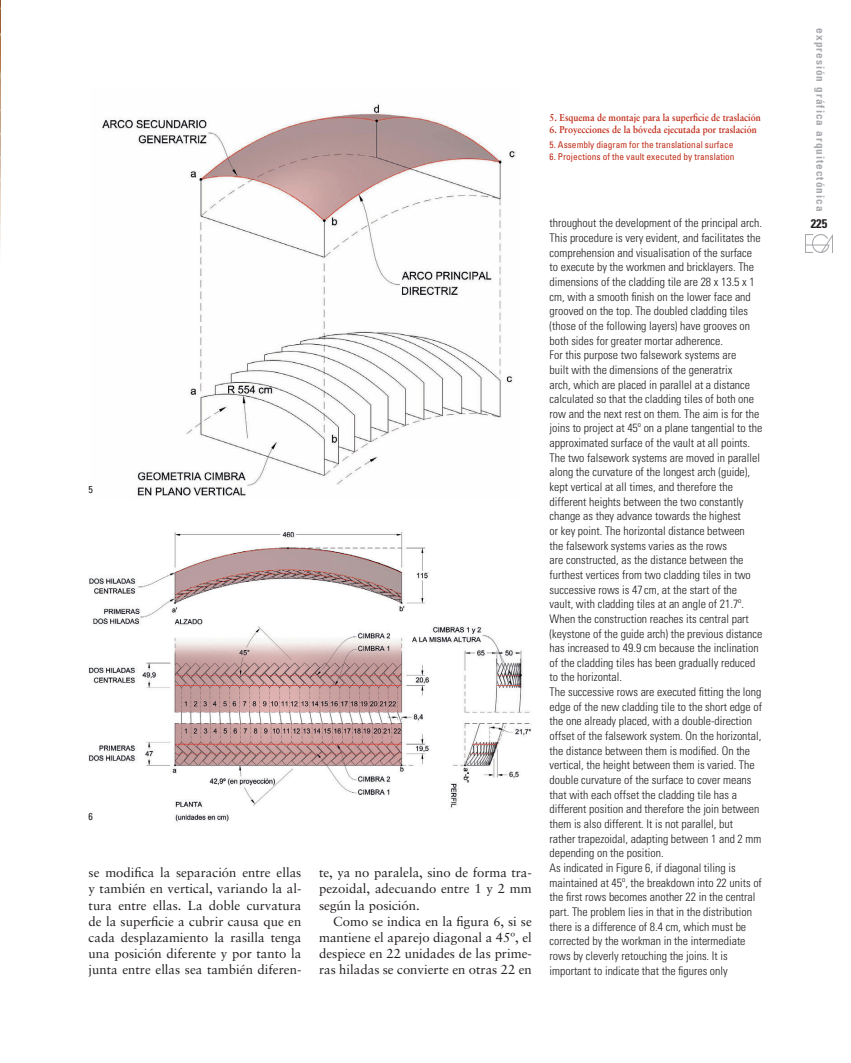
<style>
.page{position:relative;width:851px;height:1063px;background:#fff}
.page>*{position:absolute;margin:0;border:0;box-sizing:border-box;transform-origin:0 0}
.t1{font:13.12px/16.2px "Sabon";color:#231f20;text-align:justify}
.t2{font:700 condensed 12.5px "Univers";color:#231f20}
.t3{font:300 condensed 11.88px/14.6px "Univers";color:#231f20}
.t4{font:700 condensed 11.25px "Univers";letter-spacing:.09em;color:#a8a9ad}
.t5{font:700 10px "Sabon";color:#c02d19;scale:.9 1}
.t6{font:condensed 10px "Univers";color:#231f20}
.t7{font:condensed 9.38px "Univers";color:#c02d19}
</style>
<div class="page">
<img style="left:805px;top:235px;width:27px;height:17px">
<img style="left:0;top:0;width:1px;height:247px">
<img style="left:102px;top:104px;width:414px;height:393px">
<img style="left:89px;top:531px;width:442px;height:291px">
<p class="t5" style="left:549px;top:111px;width:236px">5. esquema de montaje para la superficie de traslación</p>
<p class="t5" style="left:549px;top:123px;width:232px">6. proyecciones de la bóveda ejecutada por traslación</p>
<p class="t7" style="left:549px;top:139px;width:185px">5. Assembly diagram for the translational surface</p>
<p class="t7" style="left:549px;top:151px;width:186px">6. Projections of the vault executed by translation</p>
<p class="t6" style="left:89px;top:483px;width:6px">5</p>
<p class="t6" style="left:89px;top:810px;width:6px">6</p>
<p class="t1" style="left:89px;top:864px;width:214px">se modifica la separación entre ellas y también en vertical, variando la al&shy;tura entre ellas. La doble curvatura de la superficie a cubrir causa que en cada desplazamiento la rasilla tenga una posición diferente y por tanto la junta entre ellas sea también diferen-</p>
<p class="t1" style="left:319px;top:864px;width:214px">te, ya no paralela, sino de forma tra&shy;pezoidal, adecuando entre 1 y 2 mm según la posición.</p>
<p class="t1" style="left:319px;top:913px;width:214px;text-indent:14px">Como se indica en la figura 6, si se mantiene el aparejo diagonal a 45º, el despiece en 22 unidades de las prime&shy;ras hiladas se convierte en otras 22 en</p>
<p class="t3" style="left:549px;top:216px;width:214px">throughout the development of the principal arch.<br>This procedure is very evident, and facilitates the comprehension and visualisation of the surface to execute by the workmen and bricklayers. The dimensions of the cladding tile are 28 x 13.5 x 1 cm, with a smooth finish on the lower face and grooved on the top. The doubled cladding tiles (those of the following layers) have grooves on both sides for greater mortar adherence.<br>For this purpose two falsework systems are<br>built with the dimensions of the generatrix<br>arch, which are placed in parallel at a distance calculated so that the cladding tiles of both one row and the next rest on them. The aim is for the joins to project at 45º on a plane tangential to the approximated surface of the vault at all points.<br>The two falsework systems are moved in parallel along the curvature of the longest arch (guide), kept vertical at all times, and therefore the different heights between the two constantly change as they advance towards the highest<br>or key point. The horizontal distance between<br>the falsework systems varies as the rows<br>are constructed, as the distance between the furthest vertices from two cladding tiles in two successive rows is 47 cm, at the start of the vault, with cladding tiles at an angle of 21.7º.<br>When the construction reaches its central part (keystone of the guide arch) the previous distance has increased to 49.9 cm because the inclination of the cladding tiles has been gradually reduced to the horizontal.<br>The successive rows are executed fitting the long edge of the new cladding tile to the short edge of the one already placed, with a double-direction offset of the falsework system. On the horizontal, the distance between them is modified. On the vertical, the height between them is varied. The double curvature of the surface to cover means that with each offset the cladding tile has a different position and therefore the join between them is also different. It is not parallel, but<br>rather trapezoidal, adapting between 1 and 2 mm depending on the position.<br>As indicated in Figure 6, if diagonal tiling is maintained at 45º, the breakdown into 22 units of the first rows becomes another 22 in the central part. The problem lies in that in the distribution there is a difference of 8.4 cm, which must be corrected by the workman in the intermediate rows by cleverly retouching the joins. It is important to indicate that the figures only</p>
<p class="t4" style="left:827px;top:28px;width:184px;rotate:90deg">expresión gráfica arquitectónica</p>
<p class="t2" style="left:810px;top:216px;width:18px">225</p>
</div>
